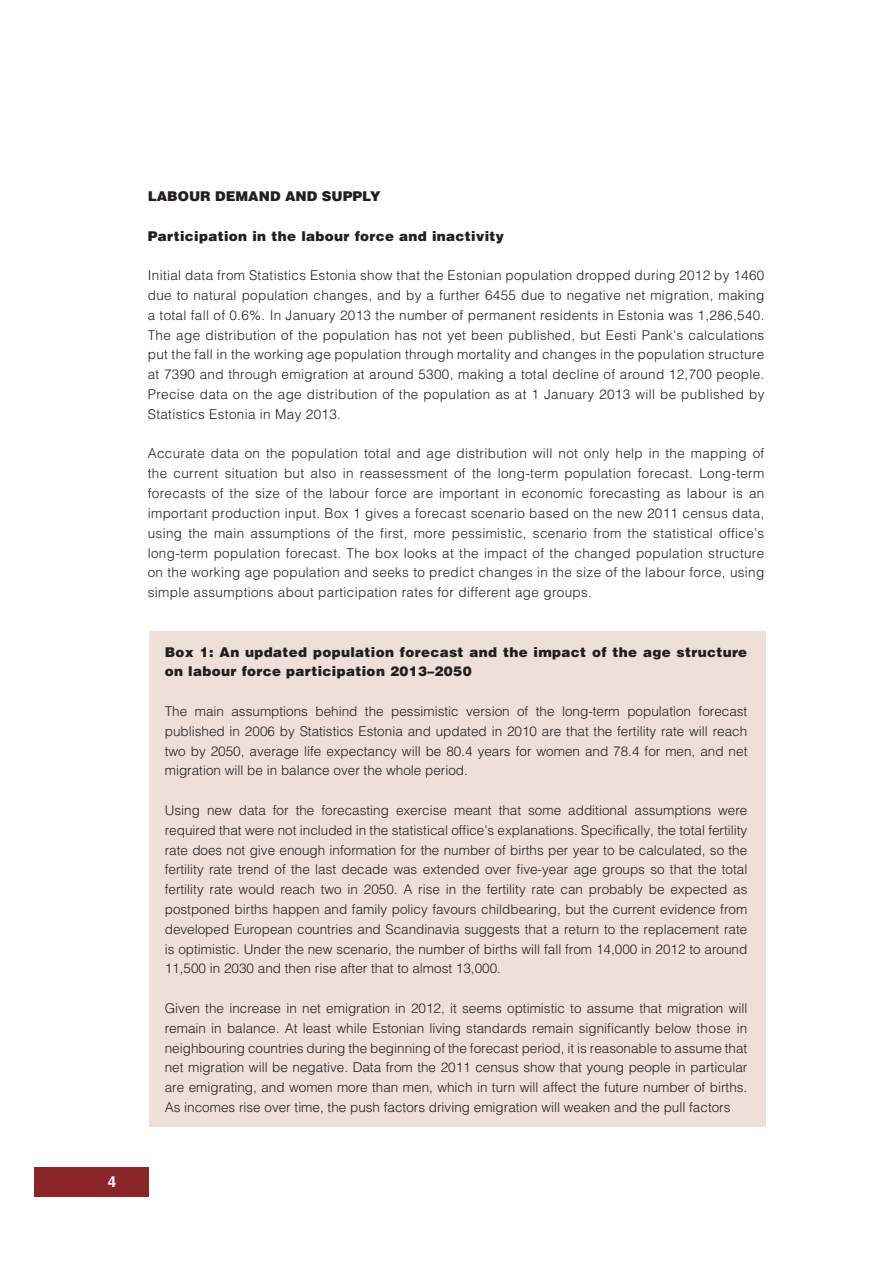
<style>
.page{position:relative;width:893px;height:1263px;background:#fff}
.page>*{position:absolute;margin:0;border:0;box-sizing:border-box;transform-origin:0 0}
.t1{font:700 15px "Helvetica LT Std";color:#fff}
.t2{font:300 13.5px/19.8px "Helvetica LT Std";color:#231f20;text-align:justify}
.Pealkiri_2{font:900 13.5px/19.8px "Helvetica LT Std";letter-spacing:.025em;color:#231f20}
.Pealkiri_2-2{font:900 13.5px "Helvetica LT Std";color:#231f20}
</style>
<div class="page">
<div style="left:35px;top:1167px;width:114px;height:30px;background:#8a2528"></div>
<div style="left:149px;top:631px;width:616px;height:496px;background:#eee0d9"></div>
<p class="t1" style="left:108px;top:1173px;width:10px">4</p>
<p class="Pealkiri_2-2" style="left:148px;top:187px;width:234px">LABOUR DEMAND AND SUPPLY</p>
<p class="Pealkiri_2" style="left:148px;top:226px;width:358px">Participation in the labour force and inactivity</p>
<p class="t2" style="left:148px;top:265px;width:618px">Initial data from Statistics Estonia show that the Estonian population dropped during 2012 by 1460 due to natural population changes, and by a further 6455 due to negative net migration, making a total fall of 0.6%. In January 2013 the number of permanent residents in Estonia was 1,286,540.<br>The age distribution of the population has not yet been published, but Eesti Pank’s calculations put the fall in the working age population through mortality and changes in the population structure at 7390 and through emigration at around 5300, making a total decline of around 12,700 people.<br>Precise data on the age distribution of the population as at 1 January 2013 will be published by Statistics Estonia in May 2013.</p>
<p class="t2" style="left:148px;top:444px;width:618px">Accurate data on the population total and age distribution will not only help in the mapping of the current situation but also in reassessment of the long-term population forecast. Long-term forecasts of the size of the labour force are important in economic forecasting as labour is an important production input. Box 1 gives a forecast scenario based on the new 2011 census data, using the main assumptions of the first, more pessimistic, scenario from the statistical office’s long-term population forecast. The box looks at the impact of the changed population structure on the working age population and seeks to predict changes in the size of the labour force, using simple assumptions about participation rates for different age groups.</p>
<p class="Pealkiri_2" style="left:165px;top:641px;width:584px">Box 1: An updated population forecast and the impact of the age structure on labour force participation 2013–2050</p>
<p class="t2" style="left:165px;top:701px;width:584px">The main assumptions behind the pessimistic version of the long-term population forecast published in 2006 by Statistics Estonia and updated in 2010 are that the fertility rate will reach two by 2050, average life expectancy will be 80.4 years for women and 78.4 for men, and net migration will be in balance over the whole period.</p>
<p class="t2" style="left:165px;top:800px;width:584px">Using new data for the forecasting exercise meant that some additional assumptions were required that were not included in the statistical office’s explanations. Specifically, the total fertility rate does not give enough information for the number of births per year to be calculated, so the fertility rate trend of the last decade was extended over five-year age groups so that the total fertility rate would reach two in 2050. A rise in the fertility rate can probably be expected as postponed births happen and family policy favours childbearing, but the current evidence from developed European countries and Scandinavia suggests that a return to the replacement rate is optimistic. Under the new scenario, the number of births will fall from 14,000 in 2012 to around 11,500 in 2030 and then rise after that to almost 13,000.</p>
<p class="t2" style="left:165px;top:998px;width:584px">Given the increase in net emigration in 2012, it seems optimistic to assume that migration will remain in balance. At least while Estonian living standards remain significantly below those in neighbouring countries during the beginning of the forecast period, it is reasonable to assume that net migration will be negative. Data from the 2011 census show that young people in particular are emigrating, and women more than men, which in turn will affect the future number of births.<br>As incomes rise over time, the push factors driving emigration will weaken and the pull factors</p>
</div>
